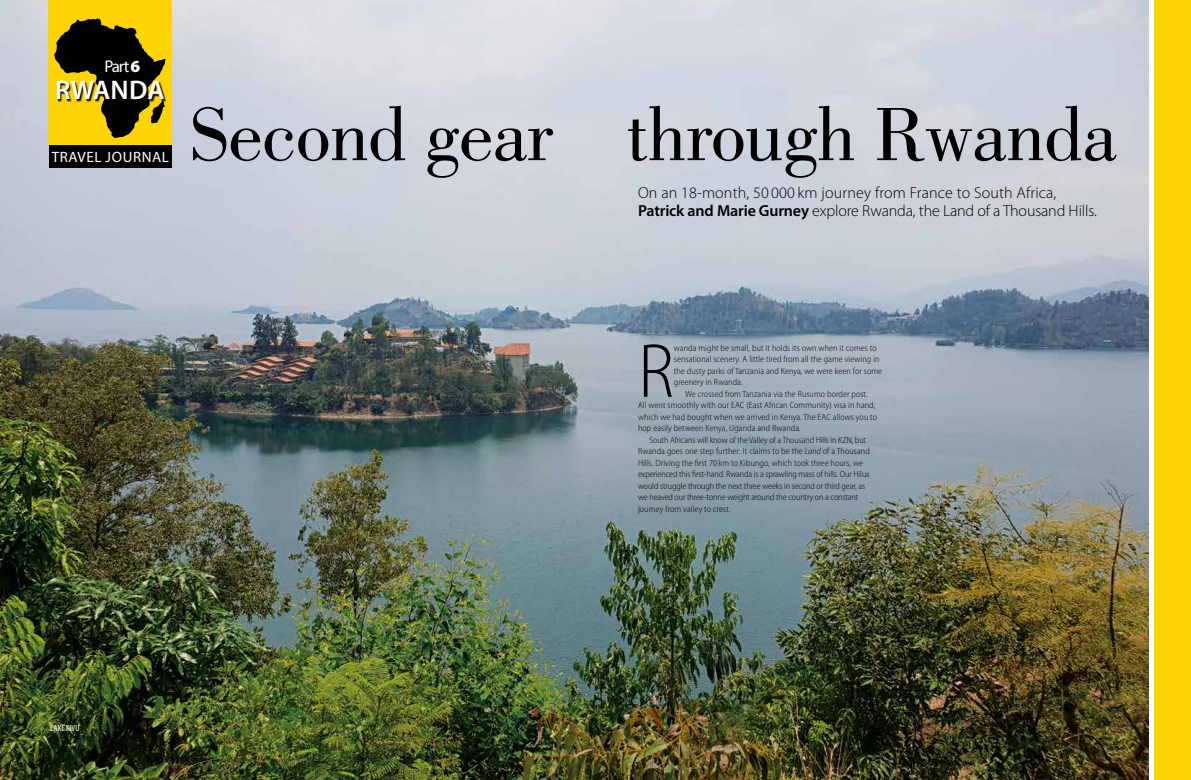
<style>
.page{position:relative;width:1191px;height:780px;background:#fff}
.page>*{position:absolute;margin:0;border:0;box-sizing:border-box;transform-origin:0 0}
.t1{font:78px "Bodoni Std";letter-spacing:-.01em;color:#000}
.t2{font:300 semi-condensed 77.2px "Myriad Pro";color:#000}
.t3{font:600 27px "Myriad Pro";letter-spacing:.01em;color:#fff}
.t4{font:17px "Myriad Pro";color:#fff}
.t5{font:300 16px/18px "Myriad Pro";letter-spacing:.01em;color:#000}
.t6{font:15px "Myriad Pro";letter-spacing:.04em;color:#fff}
.t7{font:300 semi-condensed 9px "Myriad Pro";letter-spacing:.01em;color:#000}
.t8{font:300 semi-condensed 9px "Myriad Pro";letter-spacing:-.01em;color:#000}
.t9{font:condensed 9px "Myriad Pro";letter-spacing:.01em;color:#fff}
.s1{font-weight:900}
.s2{font-weight:600}
.s3{font-style:italic}
</style>
<div class="page">
<img style="left:0;top:0;width:1148px;height:780px">
<div style="left:1154px;top:0;width:37px;height:780px;background:#ffd405"></div>
<div style="left:49px;top:145px;width:123px;height:22px;background:#000"></div>
<div style="left:48px;top:0;width:124px;height:145px;background:#ffd405"></div>
<svg style="left:54px;top:18px;width:112px;height:120px"></svg>
<div style="left:57px;top:81px;width:110px;height:21px;background:#000;opacity:.93"></div>
<h3 class="t4" style="left:104px;top:56px;width:37px">Part<span class="s1">6</span></h3>
<h3 class="t3" style="left:55px;top:73px;width:111px">RWANDA</h3>
<h3 class="t6" style="left:52px;top:147px;width:119px">TRAVEL JOURNAL</h3>
<h1 class="t1" style="left:190px;top:91px;width:928px">Second gear through Rwanda</h1>
<h3 class="t5" style="left:638px;top:184px;width:460px">On an 18-month, 50 000 km journey from France to South Africa,<br><span class="s2">Patrick and Marie Gurney</span> explore Rwanda, the Land of a Thousand Hills.</h3>
<h2 class="t2" style="left:638px;top:329px;width:37px">R</h2>
<p class="t7" style="left:674px;top:343px;width:204px">wanda might be small, but it holds its own when it comes to</p>
<p class="t7" style="left:674px;top:354px;width:207px">sensational scenery. A little tired from all the game viewing in</p>
<p class="t7" style="left:674px;top:366px;width:210px">the dusty parks of Tanzania and Kenya, we were keen for some</p>
<p class="t7" style="left:674px;top:377px;width:70px">greenery in Rwanda.</p>
<p class="t7" style="left:685px;top:389px;width:184px">We crossed from Tanzania via the Rusumo border post.</p>
<p class="t7" style="left:638px;top:400px;width:239px">All went smoothly with our EAC (East African Community) visa in hand,</p>
<p class="t7" style="left:638px;top:412px;width:241px">which we had bought when we arrived in Kenya. The EAC allows you to</p>
<p class="t7" style="left:638px;top:423px;width:164px">hop easily between Kenya, Uganda and Rwanda.</p>
<p class="t8" style="left:649px;top:435px;width:218px">South Africans will know of the Valley of a Thousand Hills in KZN, but</p>
<p class="t7" style="left:638px;top:446px;width:233px">Rwanda goes one step further: It claims to be the <span class="s3">Land</span> of a Thousand</p>
<p class="t7" style="left:638px;top:458px;width:226px">Hills. Driving the first 70 km to Kibungo, which took three hours, we</p>
<p class="t8" style="left:638px;top:469px;width:233px">experienced this first-hand. Rwanda is a sprawling mass of hills. Our Hilux</p>
<p class="t8" style="left:638px;top:481px;width:229px">would struggle through the next three weeks in second or third gear, as</p>
<p class="t8" style="left:638px;top:492px;width:222px">we heaved our three-tonne weight around the country on a constant</p>
<p class="t7" style="left:638px;top:504px;width:94px">journey from valley to crest.</p>
<p class="t9" style="left:50px;top:722px;width:31px">LAKE KIVU</p>
</div>
